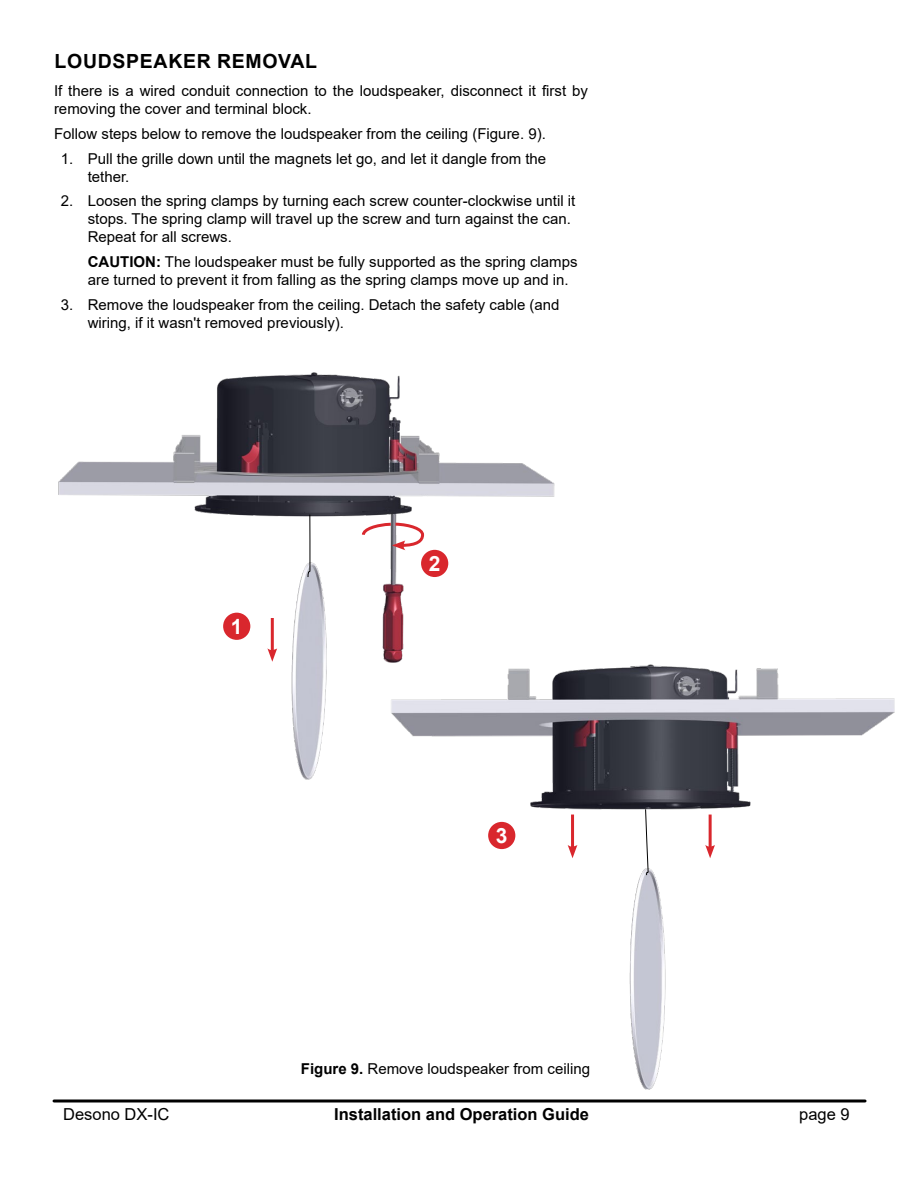
<style>
.page{position:relative;width:918px;height:1188px;background:#fff}
.page>*{position:absolute;margin:0;border:0;box-sizing:border-box;transform-origin:0 0}
.Heading_Centr_14pt{font:700 21px "Arial";color:#fff}
.Heading__1__13pt_Bol{font:700 19.5px "Arial";letter-spacing:.035em;color:#000}
.t1{font:700 16.5px "Arial";color:#000}
.t2{font:16.5px "Arial";color:#000}
.Notes_w__Bold_10pt{font:15px/18px "Arial";color:#000}
.Body_Text_10pt_reg{font:15px/18px "Arial";color:#000}
.caption-figures{font:15px "Arial";color:#000}
.s1{font-weight:700}
</style>
<div class="page">
<hr style="left:54px;top:1100px;width:811px;height:2px;background:#000">
<img style="left:58px;top:372px;width:497px;height:408px">
<svg style="left:308px;top:514px;width:2px;height:63px"></svg>
<hr style="left:271px;top:618px;width:3px;height:34px;background:#d9272d">
<svg style="left:267px;top:648px;width:10px;height:14px"></svg>
<svg style="left:360px;top:521px;width:66px;height:29px"></svg>
<div style="left:223px;top:613px;width:27px;height:27px;background:#d9272d;border-radius:50%"></div>
<div style="left:421px;top:550px;width:27px;height:27px;background:#d9272d;border-radius:50%"></div>
<img style="left:390px;top:650px;width:505px;height:452px">
<svg style="left:645px;top:809px;width:3px;height:67px"></svg>
<hr style="left:571px;top:815px;width:3px;height:34px;background:#d9272d">
<svg style="left:568px;top:845px;width:9px;height:13px"></svg>
<hr style="left:709px;top:815px;width:3px;height:34px;background:#d9272d">
<svg style="left:705px;top:845px;width:10px;height:13px"></svg>
<div style="left:488px;top:822px;width:27px;height:27px;background:#d9272d;border-radius:50%"></div>
<p class="Heading__1__13pt_Bol" style="left:55px;top:48px;width:264px">LOUDSPEAKER REMOVAL</p>
<p class="Body_Text_10pt_reg" style="left:54px;top:82px;width:536px">If there is a wired conduit connection to the loudspeaker, disconnect it first by removing the cover and terminal block.</p>
<p class="Body_Text_10pt_reg" style="left:54px;top:125px;width:493px">Follow steps below to remove the loudspeaker from the ceiling (Figure. 9).</p>
<p class="Notes_w__Bold_10pt" style="left:88px;top:149px;width:460px;text-indent:-27px">1. Pull the grille down until the magnets let go, and let it dangle from the tether.</p>
<p class="Notes_w__Bold_10pt" style="left:88px;top:192px;width:489px;text-indent:-27px">2. Loosen the spring clamps by turning each screw counter-clockwise until it stops. The spring clamp will travel up the screw and turn against the can.<br>Repeat for all screws.</p>
<p class="Notes_w__Bold_10pt" style="left:88px;top:253px;width:491px"><span class="s1">CAUTION:</span> The loudspeaker must be fully supported as the spring clamps are turned to prevent it from falling as the spring clamps move up and in.</p>
<p class="Notes_w__Bold_10pt" style="left:88px;top:296px;width:473px;text-indent:-27px">3. Remove the loudspeaker from the ceiling. Detach the safety cable (and wiring, if it wasn't removed previously).</p>
<p class="Heading_Centr_14pt" style="left:231px;top:612px;width:13px">1</p>
<p class="Heading_Centr_14pt" style="left:429px;top:549px;width:13px">2</p>
<p class="Heading_Centr_14pt" style="left:496px;top:821px;width:13px">3</p>
<p class="caption-figures" style="left:301px;top:1058px;width:291px"><span class="s1">Figure 9.</span> Remove loudspeaker from ceiling</p>
<p class="t2" style="left:63px;top:1102px;width:108px">Desono DX-IC</p>
<p class="t1" style="left:334px;top:1102px;width:256px">Installation and Operation Guide</p>
<p class="t2" style="left:799px;top:1102px;width:52px">page 9</p>
</div>
